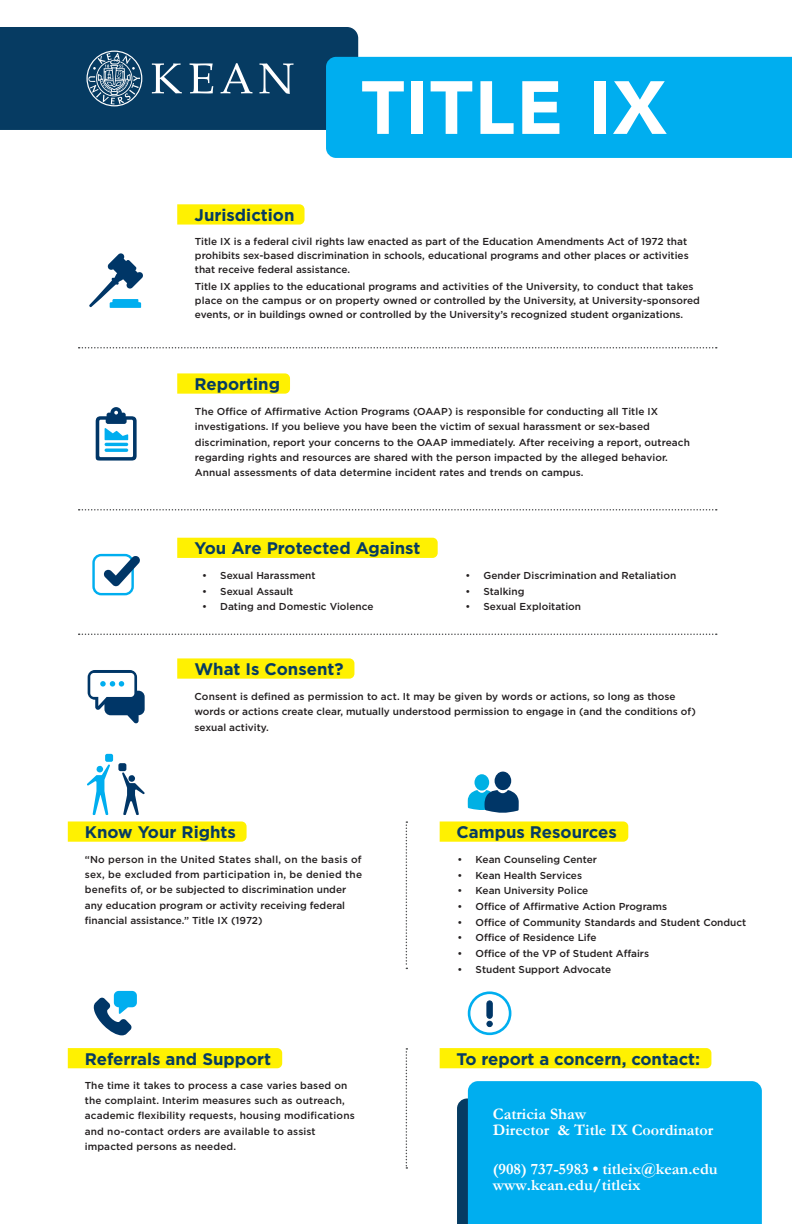
<style>
.page{position:relative;width:792px;height:1224px;background:#fff}
.page>*{position:absolute;margin:0;border:0;box-sizing:border-box;transform-origin:0 0}
.t1{font:900 74.4px "Avenir LT Pro";letter-spacing:.025em;color:#fff}
.t2{font:700 16.8px "Gotham";color:#063b62}
.t3{font:700 16px/16px "Garamond";color:#fff}
.Paragraph_Style_1{font:500 10.1px/15.3px "Gotham";color:#231f20}
</style>
<div class="page">
<svg style="left:457px;top:1098px;width:11px;height:126px"></svg>
<div style="left:468px;top:1081px;width:294px;height:143px;background:#00aeef"></div>
<div style="left:440px;top:1048px;width:271px;height:20px;background:#fff101"></div>
<div style="left:326px;top:57px;width:466px;height:101px;background:#00aeef"></div>
<svg style="left:79px;top:347px;width:638px;height:2px"></svg>
<svg style="left:406px;top:821px;width:1px;height:148px"></svg>
<svg style="left:406px;top:1048px;width:1px;height:121px"></svg>
<svg style="left:79px;top:634px;width:638px;height:1px"></svg>
<svg style="left:79px;top:509px;width:638px;height:2px"></svg>
<svg style="left:177px;top:658px;width:177px;height:21px;background:#fff10b"></svg>
<svg style="left:88px;top:670px;width:57px;height:53px"></svg>
<div style="left:177px;top:538px;width:261px;height:20px;background:#fff101"></div>
<div style="left:92px;top:554px;width:42px;height:41px;border:2px solid #00aeef;border-radius:8px"></div>
<svg style="left:103px;top:556px;width:37px;height:31px"></svg>
<svg style="left:177px;top:373px;width:113px;height:21px;background:#fff10c"></svg>
<svg style="left:96px;top:407px;width:41px;height:54px"></svg>
<div style="left:68px;top:1048px;width:214px;height:20px;background:#fff101"></div>
<svg style="left:93px;top:991px;width:44px;height:44px"></svg>
<svg style="left:68px;top:821px;width:179px;height:21px;background:#fff10b"></svg>
<svg style="left:122px;top:772px;width:23px;height:43px"></svg>
<div style="left:118px;top:763px;width:8px;height:8px;background:#003667;border-radius:2px"></div>
<div style="left:105px;top:754px;width:8px;height:8px;background:#00aeef;border-radius:2px"></div>
<svg style="left:87px;top:764px;width:23px;height:51px"></svg>
<svg style="left:177px;top:204px;width:128px;height:21px;background:#fff10c"></svg>
<svg style="left:89px;top:253px;width:54px;height:55px"></svg>
<svg style="left:440px;top:821px;width:188px;height:21px;background:#fff10b"></svg>
<div style="left:495px;top:772px;width:16px;height:18px;background:#003667;border-radius:50%"></div>
<div style="left:474px;top:774px;width:15px;height:17px;background:#00b0e4;border-radius:50%"></div>
<svg style="left:468px;top:790px;width:51px;height:23px"></svg>
<div style="left:487px;top:1001px;width:5px;height:17px;background:#003667;border-radius:3px"></div>
<div style="left:487px;top:1001px;width:6px;height:18px;border:1px solid #003667;border-radius:3px"></div>
<svg style="left:487px;top:1021px;width:6px;height:6px"></svg>
<div style="left:468px;top:991px;width:43px;height:44px;border:3px solid #00aeef;border-radius:50%"></div>
<svg style="left:0;top:27px;width:358px;height:103px;background:#124c73"></svg>
<p class="t2" style="left:195px;top:204px;width:102px">Jurisdiction</p>
<p class="t1" style="left:362px;top:63px;width:307px">TITLE IX</p>
<p class="Paragraph_Style_1" style="left:195px;top:235px;width:495px;line-height:13.8px">Title IX is a federal civil rights law enacted as part of the Education Amendments Act of 1972 that prohibits sex-based discrimination in schools, educational programs and other places or activities that receive federal assistance.</p>
<p class="Paragraph_Style_1" style="left:195px;top:280px;width:507px;line-height:13.8px">Title IX applies to the educational programs and activities of the University, to conduct that takes place on the campus or on property owned or controlled by the University, at University-sponsored events, or in buildings owned or controlled by the University’s recognized student organizations.</p>
<p class="t2" style="left:195px;top:373px;width:87px">Reporting</p>
<p class="Paragraph_Style_1" style="left:195px;top:404px;width:496px">The Office of Affirmative Action Programs (OAAP) is responsible for conducting all Title IX investigations. If you believe you have been the victim of sexual harassment or sex-based discrimination, report your concerns to the OAAP immediately. After receiving a report, outreach regarding rights and resources are shared with the person impacted by the alleged behavior.<br>Annual assessments of data determine incident rates and trends on campus.</p>
<p class="t2" style="left:195px;top:537px;width:227px">You Are Protected Against</p>
<p class="Paragraph_Style_1" style="left:202px;top:568px;width:115px">• Sexual Harassment</p>
<p class="Paragraph_Style_1" style="left:202px;top:583px;width:93px">• Sexual Assault</p>
<p class="Paragraph_Style_1" style="left:202px;top:599px;width:173px">• Dating and Domestic Violence</p>
<p class="t2" style="left:195px;top:658px;width:151px">What Is Consent?</p>
<p class="Paragraph_Style_1" style="left:465px;top:568px;width:212px">• Gender Discrimination and Retaliation</p>
<p class="Paragraph_Style_1" style="left:465px;top:583px;width:61px">• Stalking</p>
<p class="Paragraph_Style_1" style="left:465px;top:599px;width:117px">• Sexual Exploitation</p>
<p class="Paragraph_Style_1" style="left:195px;top:689px;width:503px">Consent is defined as permission to act. It may be given by words or actions, so long as those words or actions create clear, mutually understood permission to engage in (and the conditions of) sexual activity.</p>
<p class="t2" style="left:85px;top:821px;width:153px">Know Your Rights</p>
<p class="Paragraph_Style_1" style="left:85px;top:852px;width:279px">“No person in the United States shall, on the basis of sex, be excluded from participation in, be denied the benefits of, or be subjected to discrimination under any education program or activity receiving federal financial assistance.” Title IX (1972)</p>
<p class="t2" style="left:85px;top:1048px;width:188px">Referrals and Support</p>
<p class="Paragraph_Style_1" style="left:85px;top:1078px;width:272px">The time it takes to process a case varies based on the complaint. Interim measures such as outreach, academic flexibility requests, housing modifications and no-contact orders are available to assist impacted persons as needed.</p>
<p class="t2" style="left:456px;top:821px;width:162px">Campus Resources</p>
<p class="Paragraph_Style_1" style="left:458px;top:852px;width:141px">• Kean Counseling Center</p>
<p class="Paragraph_Style_1" style="left:458px;top:867px;width:126px">• Kean Health Services</p>
<p class="Paragraph_Style_1" style="left:458px;top:883px;width:132px">• Kean University Police</p>
<p class="Paragraph_Style_1" style="left:458px;top:899px;width:211px">• Office of Affirmative Action Programs</p>
<p class="Paragraph_Style_1" style="left:458px;top:914px;width:290px">• Office of Community Standards and Student Conduct</p>
<p class="Paragraph_Style_1" style="left:458px;top:930px;width:140px">• Office of Residence Life</p>
<p class="Paragraph_Style_1" style="left:458px;top:946px;width:193px">• Office of the VP of Student Affairs</p>
<p class="Paragraph_Style_1" style="left:458px;top:961px;width:155px">• Student Support Advocate</p>
<p class="t2" style="left:457px;top:1048px;width:245px">To report a concern, contact:</p>
<p class="t3" style="left:493px;top:1106px;width:222px">Catricia Shaw<br>Director &amp; Title IX Coordinator</p>
<p class="t3" style="left:493px;top:1161px;width:226px">(908) 737-5983 • titleix@kean.edu www.kean.edu/titleix</p>
</div>
